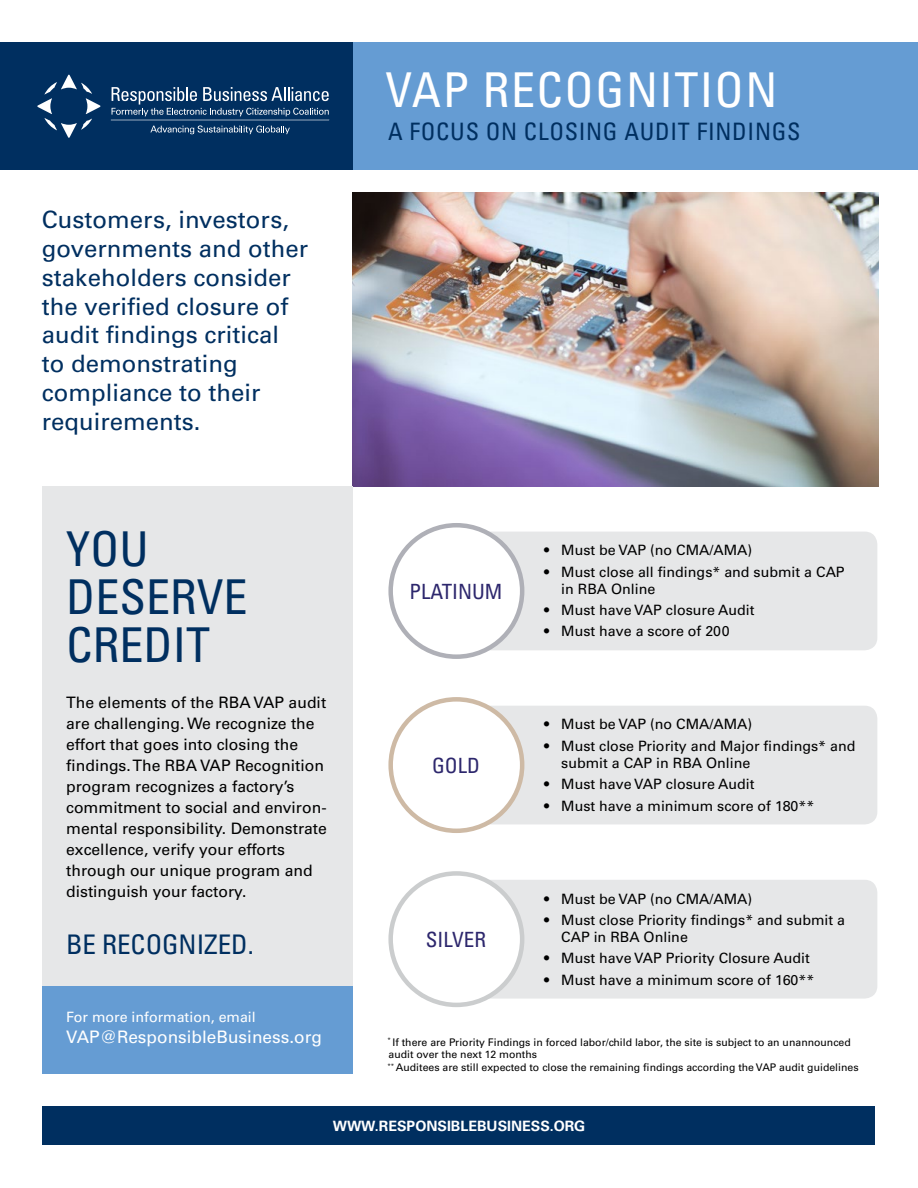
<style>
.page{position:relative;width:918px;height:1188px;background:#fff}
.page>*{position:absolute;margin:0;border:0;box-sizing:border-box;transform-origin:0 0}
.t1{font:condensed 48px/48px "Univers LT Std";color:#002f60}
.t2{font:condensed 48px "Univers LT Std";letter-spacing:.03em;color:#fff}
.t3{font:condensed 27px "Univers LT Std";color:#002f60}
.t4{font:24px/28.8px "Univers LT Std";color:#002f60}
.t5{font:condensed 24px "Univers LT Std";letter-spacing:.03em;color:#002f60}
.t6{font:condensed 21px "Univers LT Std";color:#2d276d}
.t7{font:17.25px "Univers LT Std";color:#fff}
.t8{font:15.75px/21px "Univers LT Std";color:#000}
.t9{font:14.25px/17.1px "Univers LT Std";color:#000}
.t10{font:700 14.25px "Univers LT Std";color:#fff}
.t11{font:14.25px "Univers LT Std";color:#fff}
.t12{font:10.5px/12.6px "Univers LT Std";color:#000}
</style>
<div class="page">
<div style="left:414px;top:532px;width:463px;height:118px;background:#e6e7e8;border-radius:13px"></div>
<div style="left:43px;top:1106px;width:832px;height:38px;background:#002f60"></div>
<div style="left:352px;top:43px;width:566px;height:127px;background:#659cd3"></div>
<div style="left:0;top:43px;width:352px;height:127px;background:#002f60"></div>
<hr style="left:111px;top:120px;width:218px;height:1px;background:#fff">
<svg style="left:150px;top:125px;width:140px;height:9px"></svg>
<svg style="left:112px;top:87px;width:217px;height:29px"></svg>
<svg style="left:37px;top:75px;width:64px;height:63px"></svg>
<img style="left:352px;top:193px;width:527px;height:294px">
<div style="left:42px;top:487px;width:310px;height:500px;background:#e6e7e8"></div>
<div style="left:42px;top:987px;width:310px;height:87px;background:#659cd3"></div>
<div style="left:391px;top:525px;width:131px;height:132px;background:#fff;border-radius:50%"></div>
<div style="left:388px;top:523px;width:136px;height:136px;border:4px solid #afb0b7;border-radius:50%"></div>
<div style="left:414px;top:706px;width:463px;height:118px;background:#e6e7e8;border-radius:13px"></div>
<div style="left:391px;top:699px;width:131px;height:132px;background:#fff;border-radius:50%"></div>
<div style="left:388px;top:697px;width:136px;height:136px;border:4px solid #cebaa5;border-radius:50%"></div>
<div style="left:414px;top:880px;width:463px;height:119px;background:#e6e7e8;border-radius:13px"></div>
<div style="left:391px;top:873px;width:131px;height:132px;background:#fff;border-radius:50%"></div>
<div style="left:388px;top:871px;width:136px;height:136px;border:4px solid #cbcdce;border-radius:50%"></div>
<h3 class="t4" style="left:42px;top:205px;width:268px">Customers, investors, governments and other stakeholders consider the verified closure of audit findings critical<br>to demonstrating compliance to their requirements.</h3>
<h1 class="t1" style="left:66px;top:524px;width:183px">YOU<br>DESERVE<br>CREDIT</h1>
<p class="t8" style="left:66px;top:692px;width:262px">The elements of the RBA VAP audit are challenging. We recognize the effort that goes into closing the findings. The RBA VAP Recognition program recognizes a factory’s commitment to social and environ&shy;mental responsibility. Demonstrate excellence, verify your efforts through our unique program and distinguish your factory.</p>
<h2 class="t3" style="left:66px;top:927px;width:189px">BE RECOGNIZED.</h2>
<p class="t11" style="left:66px;top:1009px;width:191px">For more information, email</p>
<p class="t7" style="left:66px;top:1027px;width:257px">VAP@ResponsibleBusiness.org</p>
<h1 class="t2" style="left:386px;top:60px;width:393px">VAP RECOGNITION</h1>
<h3 class="t5" style="left:388px;top:116px;width:414px">A FOCUS ON CLOSING AUDIT FINDINGS</h3>
<h3 class="t6" style="left:409px;top:578px;width:94px">PLATINUM</h3>
<h3 class="t6" style="left:432px;top:752px;width:49px">GOLD</h3>
<h3 class="t6" style="left:426px;top:926px;width:62px">SILVER</h3>
<p class="t9" style="left:544px;top:542px;width:209px">• Must be VAP (no CMA/AMA)</p>
<p class="t9" style="left:561px;top:563px;width:285px;text-indent:-17px">• Must close all findings* and submit a CAP in RBA Online</p>
<p class="t9" style="left:544px;top:602px;width:212px">• Must have VAP closure Audit</p>
<p class="t9" style="left:544px;top:623px;width:187px">• Must have a score of 200</p>
<p class="t9" style="left:544px;top:716px;width:209px">• Must be VAP (no CMA/AMA)</p>
<p class="t9" style="left:561px;top:737px;width:296px;text-indent:-17px">• Must close Priority and Major findings* and submit a CAP in RBA Online</p>
<p class="t9" style="left:544px;top:776px;width:212px">• Must have VAP closure Audit</p>
<p class="t9" style="left:544px;top:797px;width:272px">• Must have a minimum score of 180**</p>
<p class="t9" style="left:544px;top:890px;width:209px">• Must be VAP (no CMA/AMA)</p>
<p class="t9" style="left:561px;top:911px;width:285px;text-indent:-17px">• Must close Priority findings* and submit a<br>CAP in RBA Online</p>
<p class="t9" style="left:544px;top:950px;width:267px">• Must have VAP Priority Closure Audit</p>
<p class="t9" style="left:544px;top:971px;width:272px">• Must have a minimum score of 160**</p>
<p class="t12" style="left:387px;top:1036px;width:473px"><sup>*</sup> If there are Priority Findings in forced labor/child labor, the site is subject to an unannounced audit over the next 12 months<br><sup>**</sup> Auditees are still expected to close the remaining findings according the VAP audit guidelines</p>
<p class="t10" style="left:333px;top:1117px;width:254px">WWW.RESPONSIBLEBUSINESS.ORG</p>
</div>
